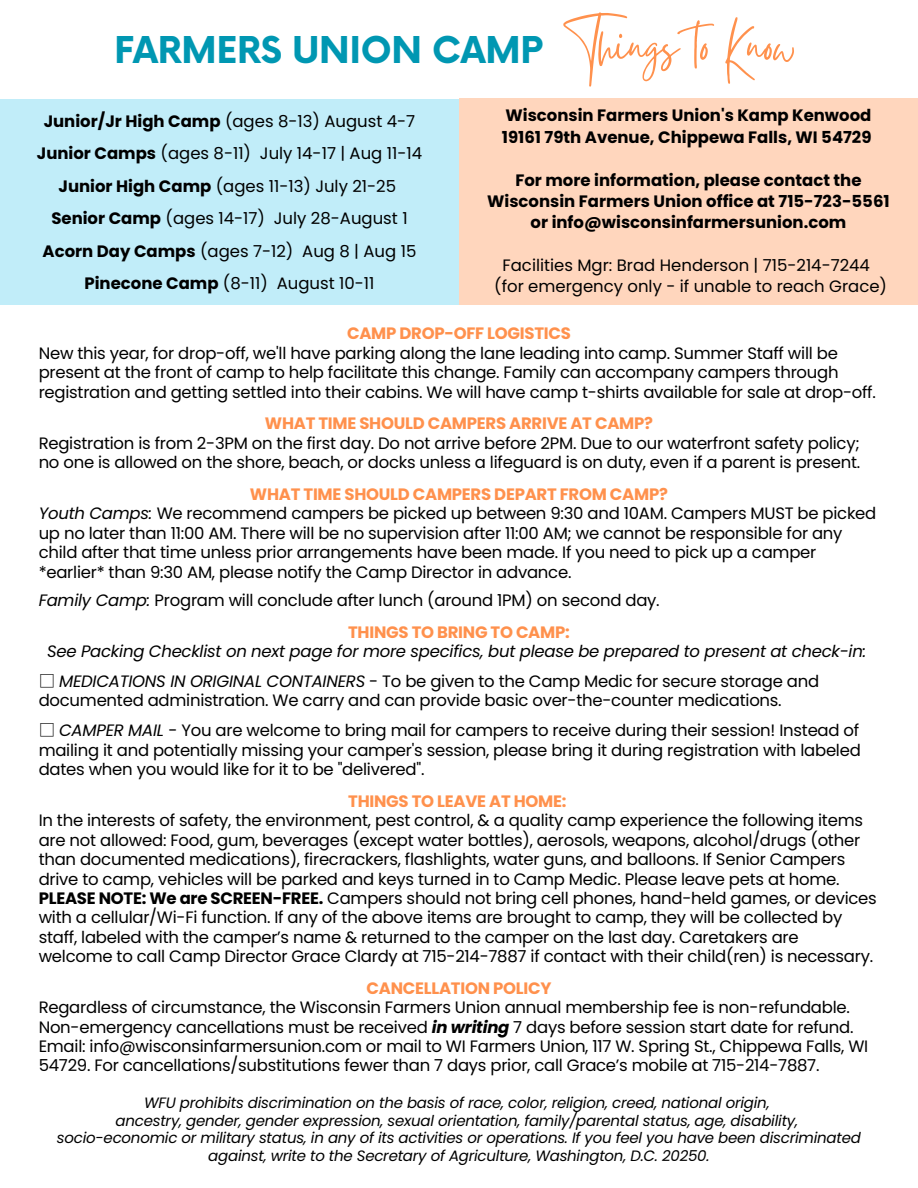
<style>
.page{position:relative;width:918px;height:1188px;background:#fff}
.page>*{position:absolute;margin:0;border:0;box-sizing:border-box;transform-origin:0 0}
.t1{font:57px "Gistesy";color:#ff914d}
.t2{font:700 36px "Now";letter-spacing:-.01em;color:#0097b2}
.t3{font:16.5px/19.4px "Poppins";letter-spacing:-.015em;color:#000}
.t4{font:700 16.5px/21.3px "Poppins";color:#000}
.t5{font:700 16.5px "Poppins";letter-spacing:-.015em;color:#ff914d}
.t6{font:italic 16.5px "Poppins";letter-spacing:-.015em;color:#000}
.t7{font:italic 15px/17.5px "Poppins";letter-spacing:-.015em;color:#000;text-align:center}
.s1{font-weight:700}
.s2{font-style:italic}
.s3{font-family:"Noto Sans CJ Ksc"}
.s4{font-weight:700;font-style:italic}
</style>
<div class="page">
<div style="left:0;top:100px;width:459px;height:205px;background:#c1edf9"></div>
<div style="left:459px;top:99px;width:459px;height:206px;background:#ffd6bd"></div>
<p class="t2" style="left:114px;top:30px;width:430px">FARMERS UNION CAMP</p>
<p class="t1" style="left:561px;top:6px;width:237px">Things to Know</p>
<p class="t3" style="left:44px;top:111px;width:373px"><span class="s1">Junior/Jr High Camp</span> (ages 8-13) August 4-7</p>
<p class="t3" style="left:37px;top:144px;width:387px"><span class="s1">Junior Camps</span> (ages 8-11) July 14-17 | Aug 11-14</p>
<p class="t3" style="left:59px;top:176px;width:339px"><span class="s1">Junior High Camp</span> (ages 11-13) July 21-25</p>
<p class="t3" style="left:51px;top:209px;width:358px"><span class="s1">Senior Camp</span> (ages 14-17) July 28-August 1</p>
<p class="t3" style="left:43px;top:241px;width:375px"><span class="s1">Acorn Day Camps</span> (ages 7-12) Aug 8 | Aug 15</p>
<p class="t3" style="left:84px;top:274px;width:292px"><span class="s1">Pinecone Camp</span> (8-11) August 10-11</p>
<p class="t4" style="left:502px;top:105px;width:371px">Wisconsin Farmers Union's Kamp Kenwood<br>19161 79th Avenue, Chippewa Falls, WI 54729</p>
<p class="t4" style="left:487px;top:169px;width:404px;text-align:center">For more information, please contact the<br>Wisconsin Farmers Union office at 715-723-5561 or info@wisconsinfarmersunion.com</p>
<p class="t3" style="left:503px;top:256px;width:369px">Facilities Mgr: Brad Henderson | 715-214-7244</p>
<p class="t3" style="left:494px;top:277px;width:394px">(for emergency only - if unable to reach Grace)</p>
<h1 class="t5" style="left:347px;top:322px;width:225px">CAMP DROP-OFF LOGISTICS</h1>
<h2 class="t3" style="left:39px;top:343px;width:839px">New this year, for drop-off, we'll have parking along the lane leading into camp. Summer Staff will be present at the front of camp to help facilitate this change. Family can accompany campers through registration and getting settled into their cabins. We will have camp t-shirts available for sale at drop-off.</h2>
<p class="t5" style="left:265px;top:412px;width:390px">WHAT TIME SHOULD CAMPERS ARRIVE AT CAMP?</p>
<p class="t3" style="left:39px;top:433px;width:823px">Registration is from 2-3PM on the first day. Do not arrive before 2PM. Due to our waterfront safety policy; no one is allowed on the shore, beach, or docks unless a lifeguard is on duty, even if a parent is present.</p>
<p class="t5" style="left:250px;top:483px;width:419px">WHAT TIME SHOULD CAMPERS DEPART FROM CAMP?</p>
<p class="t3" style="left:39px;top:504px;width:839px"><span class="s2">Youth Camps:</span> We recommend campers be picked up between 9:30 and 10AM. Campers MUST be picked up no later than 11:00 AM. There will be no supervision after 11:00 AM; we cannot be responsible for any child after that time unless prior arrangements have been made. If you need to pick up a camper *earlier* than 9:30 AM, please notify the Camp Director in advance.</p>
<p class="t3" style="left:39px;top:590px;width:623px"><span class="s2">Family Camp:</span> Program will conclude after lunch (around 1PM) on second day.</p>
<p class="t5" style="left:348px;top:620px;width:223px">THINGS TO BRING TO CAMP:</p>
<p class="t6" style="left:47px;top:640px;width:821px">See Packing Checklist on next page for more specifics, but please be prepared to present at check-in:</p>
<h3 class="t3" style="left:39px;top:672px;width:782px"><span class="s3">□</span> <span class="s2">MEDICATIONS IN ORIGINAL CONTAINERS</span> - To be given to the Camp Medic for secure storage and documented administration. We carry and can provide basic over-the-counter medications.</h3>
<h3 class="t3" style="left:39px;top:721px;width:824px;text-align:justify"><span class="s3">□</span> <span class="s2">CAMPER MAIL</span> - You are welcome to bring mail for campers to receive during their session! Instead of mailing it and potentially missing your camper's session, please bring it during registration with labeled dates when you would like for it to be "delivered".</h3>
<p class="t5" style="left:348px;top:790px;width:220px">THINGS TO LEAVE AT HOME:</p>
<p class="t3" style="left:39px;top:811px;width:840px">In the interests of safety, the environment, pest control, &amp; a quality camp experience the following items are not allowed: Food, gum, beverages (except water bottles), aerosols, weapons, alcohol/drugs (other than documented medications), firecrackers, flashlights, water guns, and balloons. If Senior Campers drive to camp, vehicles will be parked and keys turned in to Camp Medic. Please leave pets at home.<br><span class="s1">PLEASE NOTE: We are SCREEN-FREE.</span> Campers should not bring cell phones, hand-held games, or devices with a cellular/Wi-Fi function. If any of the above items are brought to camp, they will be collected by staff, labeled with the camper’s name &amp; returned to the camper on the last day. Caretakers are welcome to call Camp Director Grace Clardy at 715-214-7887 if contact with their child(ren) is necessary.</p>
<p class="t5" style="left:366px;top:977px;width:187px">CANCELLATION POLICY</p>
<p class="t3" style="left:39px;top:998px;width:831px">Regardless of circumstance, the Wisconsin Farmers Union annual membership fee is non-refundable.<br>Non-emergency cancellations must be received <span class="s4">in writing</span> 7 days before session start date for refund.<br>Email: info@wisconsinfarmersunion.com or mail to WI Farmers Union, 117 W. Spring St., Chippewa Falls, WI 54729. For cancellations/substitutions fewer than 7 days prior, call Grace’s mobile at 715-214-7887.</p>
<p class="t7" style="left:144px;top:1094px;width:627px">WFU prohibits discrimination on the basis of race, color, religion, creed, national origin,</p>
<p class="t7" style="left:116px;top:1112px;width:684px">ancestry, gender, gender expression, sexual orientation, family/parental status, age, disability,</p>
<p class="t7" style="left:57px;top:1129px;width:806px">socio-economic or military status, in any of its activities or operations. If you feel you have been discriminated against, write to the Secretary of Agriculture, Washington, D.C. 20250.</p>
</div>
